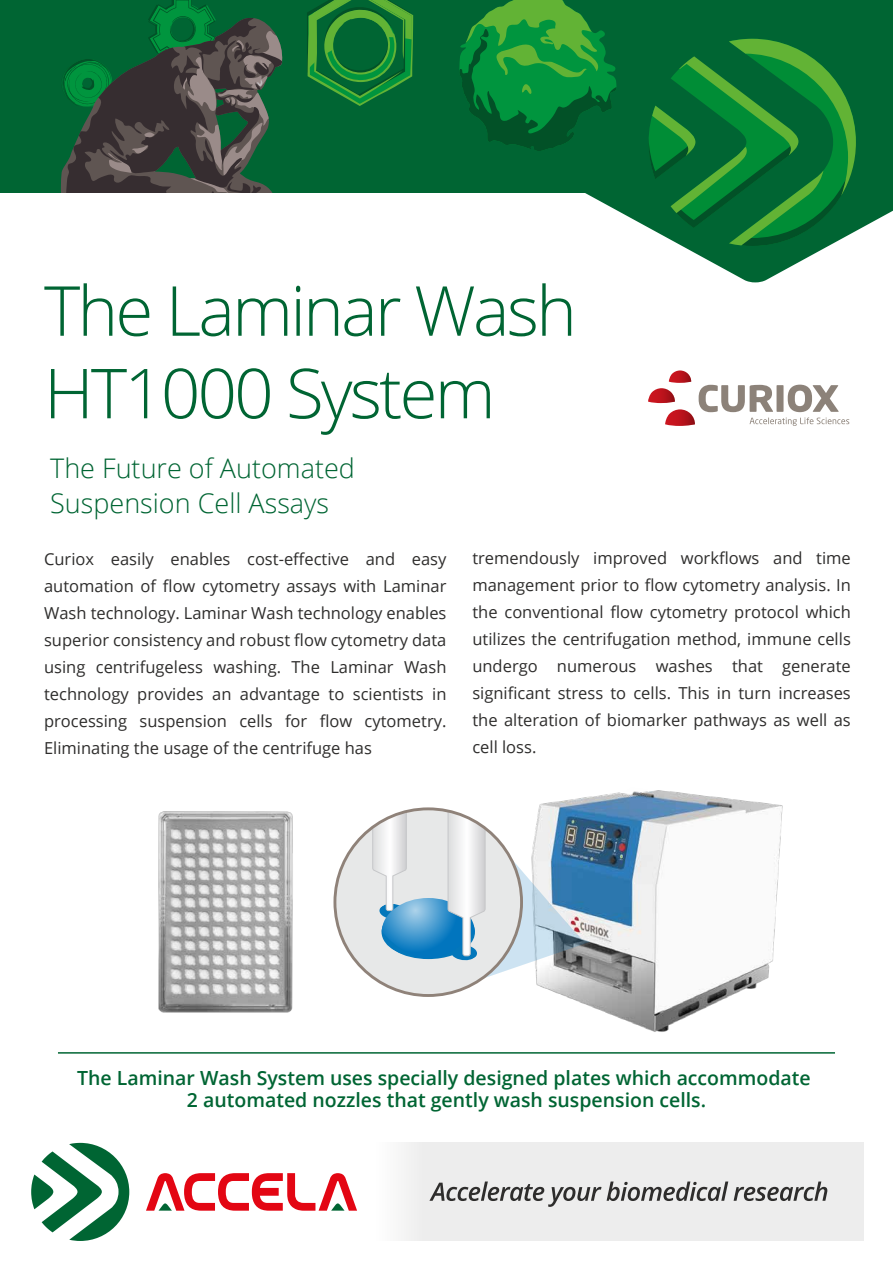
<style>
.page{position:relative;width:893px;height:1263px;background:#fff}
.page>*{position:absolute;margin:0;border:0;box-sizing:border-box;transform-origin:0 0}
.t1{font:300 69px/82.5px "Open Sans";letter-spacing:-.04em;color:#006533}
.t2{font:300 27px/34.5px "Open Sans";color:#006533}
.t3{font:600 19.5px/22.5px "Open Sans";color:#006533;text-align:center}
.t4{font:16.5px/27px "Open Sans";color:#2e2d2c;text-align:justify}
</style>
<div class="page">
<div style="left:0;top:0;width:893px;height:193px;background:#006533"></div>
<svg style="left:585px;top:38px;width:308px;height:244px;fill:#006533"></svg>
<svg style="left:459px;top:0;width:158px;height:151px"></svg>
<svg style="left:307px;top:0;width:106px;height:106px"></svg>
<div style="left:80px;top:1143px;width:783px;height:98px;background:linear-gradient(to right,#fff,#e7e7e7)"></div>
<svg style="left:146px;top:1173px;width:211px;height:38px"></svg>
<svg style="left:31px;top:1143px;width:98px;height:98px"></svg>
<svg style="left:429px;top:1181px;width:172px;height:26px;background:#bdbdbd"></svg>
<svg style="left:607px;top:1181px;width:121px;height:20px;background:#a9a8a8"></svg>
<svg style="left:734px;top:1181px;width:93px;height:20px;background:#adadad"></svg>
<svg style="left:648px;top:39px;width:208px;height:207px"></svg>
<svg style="left:60px;top:0;width:223px;height:193px"></svg>
<img style="left:536px;top:790px;width:247px;height:242px">
<div style="left:335px;top:809px;width:187px;height:186px;background:#e7e8e8;border-radius:50%"></div>
<svg style="left:372px;top:809px;width:218px;height:170px"></svg>
<img style="left:158px;top:811px;width:135px;height:202px">
<svg style="left:648px;top:370px;width:201px;height:56px"></svg>
<hr style="left:58px;top:1052px;width:777px;height:2px;background:#006533">
<h1 class="t1" style="left:44px;top:268px;width:534px">The Laminar Wash<br>HT1000 System</h1>
<h2 class="t2" style="left:50px;top:450px;width:306px">The Future of Automated<br>Suspension Cell Assays</h2>
<p class="t4" style="left:44px;top:545px;width:404px">Curiox easily enables cost-effective and easy automation of flow cytometry assays with Laminar Wash technology. Laminar Wash technology enables superior consistency and robust flow cytometry data using centrifugeless washing. The Laminar Wash technology provides an advantage to scientists in processing suspension cells for flow cytometry.<br>Eliminating the usage of the centrifuge has</p>
<p class="t4" style="left:472px;top:544px;width:380px">tremendously improved workflows and time management prior to flow cytometry analysis. In the conventional flow cytometry protocol which utilizes the centrifugation method, immune cells undergo numerous washes that generate significant stress to cells. This in turn increases the alteration of biomarker pathways as well as cell loss.</p>
<p class="t3" style="left:77px;top:1066px;width:735px">The Laminar Wash System uses specially designed plates which accommodate<br>2 automated nozzles that gently wash suspension cells.</p>
</div>
